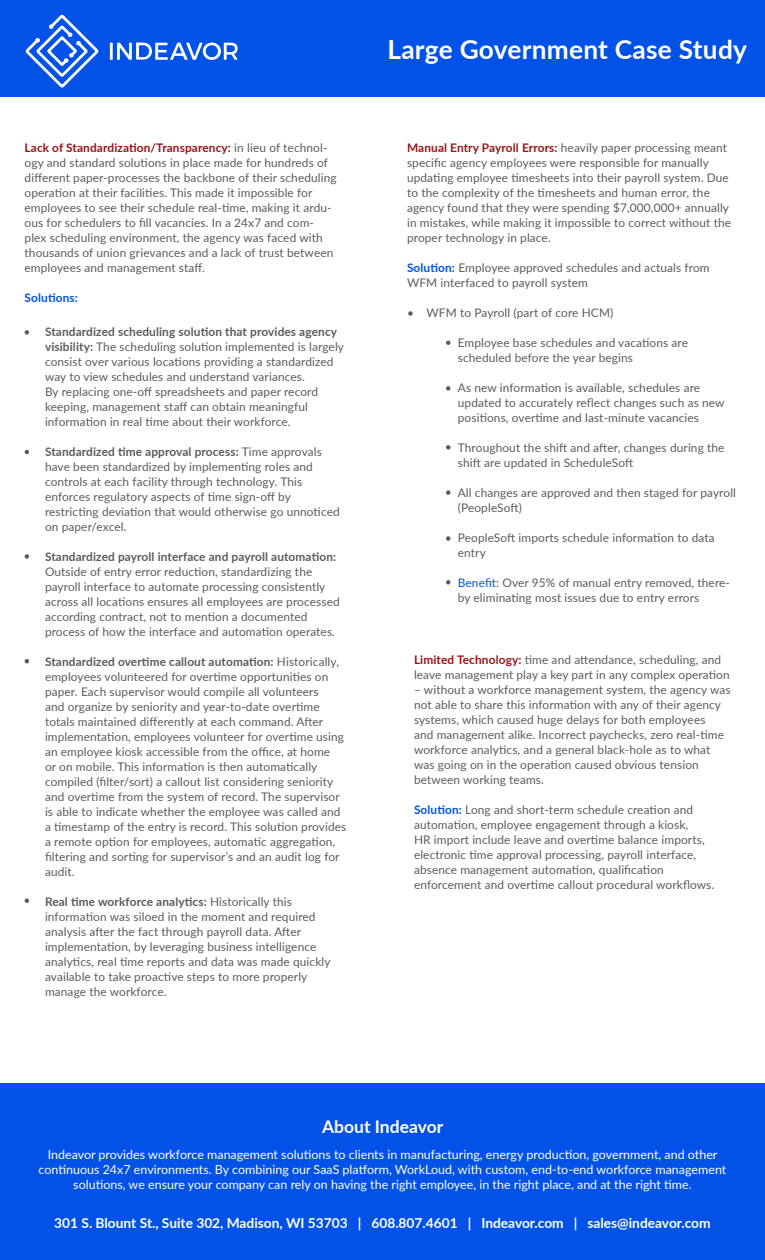
<style>
.page{position:relative;width:765px;height:1260px;background:#fff}
.page>*{position:absolute;margin:0;border:0;box-sizing:border-box;transform-origin:0 0}
.t1{font:700 26.25px "Lato";letter-spacing:.01em;color:#fff}
.t2{font:700 17.5px "Lato";color:#fff}
.t3{font:700 13.75px "Lato";color:#fff}
.t4{font:12.5px/15px "Lato";color:#fff;text-align:center}
.t5{font:11.88px/15px "Lato";letter-spacing:.01em;color:#5a5b5d}
.t6{font:700 11.88px "Lato";letter-spacing:.01em;color:#5a5b5d}
.t7{font:700 11.88px "Lato";letter-spacing:.01em;color:#0252e7}
.s1{font-weight:700;color:#971417}
.s2{font-weight:700}
.s3{font-weight:700;color:#0252e7}
.s4{color:#0252e7}
</style>
<div class="page">
<div style="left:0;top:1084px;width:765px;height:176px;background:#0252e7"></div>
<svg style="left:25px;top:330px;width:4px;height:5px"></svg>
<svg style="left:25px;top:450px;width:4px;height:4px"></svg>
<svg style="left:25px;top:554px;width:4px;height:5px"></svg>
<svg style="left:25px;top:659px;width:4px;height:4px"></svg>
<svg style="left:25px;top:898px;width:4px;height:5px"></svg>
<svg style="left:446px;top:341px;width:4px;height:4px"></svg>
<svg style="left:446px;top:386px;width:4px;height:5px"></svg>
<svg style="left:446px;top:445px;width:4px;height:5px"></svg>
<svg style="left:446px;top:490px;width:4px;height:5px"></svg>
<svg style="left:446px;top:536px;width:4px;height:5px"></svg>
<svg style="left:446px;top:580px;width:4px;height:5px"></svg>
<div style="left:0;top:0;width:765px;height:96px;background:#0252e7"></div>
<hr style="left:110px;top:43px;width:3px;height:17px;background:#fff">
<svg style="left:117px;top:43px;width:121px;height:17px"></svg>
<svg style="left:26px;top:15px;width:73px;height:73px"></svg>
<p class="t5" style="left:25px;top:140px;width:314px"><span class="s1">Lack of Standardization/Transparency:</span> in lieu of technol&shy;ogy and standard solutions in place made for hundreds of different paper-processes the backbone of their scheduling operation at their facilities. This made it impossible for employees to see their schedule real-time, making it ardu&shy;ous for schedulers to fill vacancies. In a 24x7 and com&shy;plex scheduling environment, the agency was faced with thousands of union grievances and a lack of trust between employees and management staff.</p>
<p class="t7" style="left:25px;top:289px;width:55px">Solutions:</p>
<p class="t5" style="left:45px;top:324px;width:301px"><span class="s2">Standardized scheduling solution that provides agency visibility:</span> The scheduling solution implemented is largely consist over various locations providing a standardized way to view schedules and understand variances.<br>By replacing one-off spreadsheets and paper record keeping, management staff can obtain meaningful information in real time about their workforce.</p>
<p class="t5" style="left:45px;top:444px;width:296px"><span class="s2">Standardized time approval process:</span> Time approvals have been standardized by implementing roles and controls at each facility through technology. This enforces regulatory aspects of time sign-off by restricting deviation that would otherwise go unnoticed on paper/excel.</p>
<p class="t6" style="left:45px;top:548px;width:293px">Standardized payroll interface and payroll automation:</p>
<p class="t5" style="left:45px;top:564px;width:296px">Outside of entry error reduction, standardizing the payroll interface to automate processing consistently across all locations ensures all employees are processed according contract, not to mention a documented process of how the interface and automation operates.</p>
<p class="t5" style="left:45px;top:654px;width:303px"><span class="s2">Standardized overtime callout automation:</span> Historically, employees volunteered for overtime opportunities on paper. Each supervisor would compile all volunteers<br>and organize by seniority and year-to-date overtime totals maintained differently at each command. After implementation, employees volunteer for overtime using an employee kiosk accessible from the office, at home<br>or on mobile. This information is then automatically compiled (filter/sort) a callout list considering seniority and overtime from the system of record. The supervisor is able to indicate whether the employee was called and a timestamp of the entry is record. This solution provides a remote option for employees, automatic aggregation, filtering and sorting for supervisor’s and an audit log for audit.</p>
<p class="t5" style="left:45px;top:894px;width:287px"><span class="s2">Real time workforce analytics:</span> Historically this information was siloed in the moment and required analysis after the fact through payroll data. After implementation, by leveraging business intelligence analytics, real time reports and data was made quickly available to take proactive steps to more properly manage the workforce.</p>
<h1 class="t1" style="left:388px;top:30px;width:361px">Large Government Case Study</h1>
<p class="t5" style="left:407px;top:140px;width:326px"><span class="s1">Manual Entry Payroll Errors:</span> heavily paper processing meant specific agency employees were responsible for manually updating employee timesheets into their payroll system. Due to the complexity of the timesheets and human error, the agency found that they were spending $7,000,000+ annually in mistakes, while making it impossible to correct without the proper technology in place.</p>
<p class="t5" style="left:407px;top:260px;width:304px"><span class="s3">Solution:</span> Employee approved schedules and actuals from<br>WFM interfaced to payroll system</p>
<p class="t5" style="left:407px;top:305px;width:208px">• WFM to Payroll (part of core HCM)</p>
<p class="t5" style="left:458px;top:335px;width:232px">Employee base schedules and vacations are scheduled before the year begins</p>
<p class="t5" style="left:458px;top:380px;width:268px">As new information is available, schedules are updated to accurately reflect changes such as new positions, overtime and last-minute vacancies</p>
<p class="t5" style="left:458px;top:440px;width:268px">Throughout the shift and after, changes during the shift are updated in ScheduleSoft</p>
<p class="t5" style="left:458px;top:485px;width:280px">All changes are approved and then staged for payroll (PeopleSoft)</p>
<p class="t5" style="left:458px;top:530px;width:258px">PeopleSoft imports schedule information to data entry</p>
<p class="t5" style="left:458px;top:575px;width:274px"><span class="s4">Benefit:</span> Over 95% of manual entry removed, there&shy;by eliminating most issues due to entry errors</p>
<p class="t5" style="left:414px;top:652px;width:317px"><span class="s1">Limited Technology:</span> time and attendance, scheduling, and leave management play a key part in any complex operation</p>
<p class="t5" style="left:414px;top:682px;width:318px">– without a workforce management system, the agency was not able to share this information with any of their agency systems, which caused huge delays for both employees<br>and management alike. Incorrect paychecks, zero real-time workforce analytics, and a general black-hole as to what was going on in the operation caused obvious tension between working teams.</p>
<p class="t5" style="left:414px;top:802px;width:302px"><span class="s3">Solution:</span> Long and short-term schedule creation and automation, employee engagement through a kiosk,<br>HR import include leave and overtime balance imports, electronic time approval processing, payroll interface, absence management automation, qualification enforcement and overtime callout procedural workflows.</p>
<h2 class="t2" style="left:322px;top:1114px;width:123px">About Indeavor</h2>
<p class="t4" style="left:39px;top:1146px;width:689px">Indeavor provides workforce management solutions to clients in manufacturing, energy production, government, and other continuous 24x7 environments. By combining our SaaS platform, WorkLoud, with custom, end-to-end workforce management solutions, we ensure your company can rely on having the right employee, in the right place, and at the right time.</p>
<p class="t3" style="left:54px;top:1213px;width:658px">301 S. Blount St., Suite 302, Madison, WI 53703 | 608.807.4601 | Indeavor.com | sales@indeavor.com</p>
</div>
